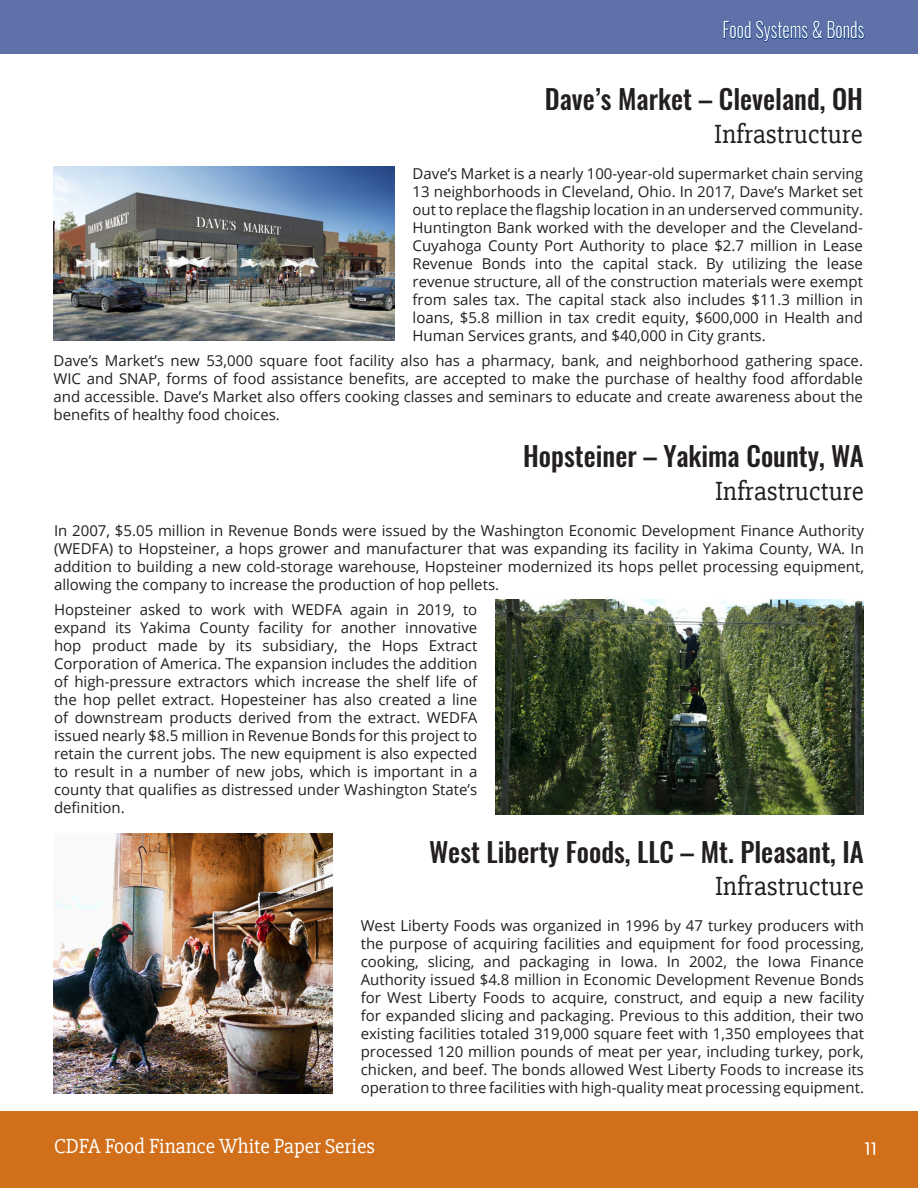
<style>
.page{position:relative;width:918px;height:1188px;background:#fff}
.page>*{position:absolute;margin:0;border:0;box-sizing:border-box;transform-origin:0 0}
.Case_Study_Subtitle{font:500 27px "Oswald";color:#231f20}
.Paragraph_Slabo_Head{font:27px "Slabo 27 px";color:#231f20}
.t1{font:22.5px "Slabo 27 px";color:#fff}
.t2{font:21px "Slabo 27 px";color:#fff}
.t3{font:300 21px "Oswald";color:#fff;scale:.87 1}
.t4{font:15px/18px "Open Sans";color:#231f20;text-align:justify}
</style>
<div class="page">
<div style="left:0;top:0;width:918px;height:54px;background:#6070a8"></div>
<svg style="left:723px;top:21px;width:142px;height:21px"></svg>
<div style="left:0;top:1112px;width:918px;height:76px;background:#d16f1a"></div>
<img style="left:54px;top:167px;width:341px;height:174px">
<img style="left:496px;top:600px;width:368px;height:215px">
<img style="left:54px;top:833px;width:279px;height:260px">
<h3 class="t3" style="left:723px;top:16px;width:165px">Food Systems &amp; Bonds</h3>
<p class="Case_Study_Subtitle" style="left:545px;top:81px;width:320px">Dave’s Market – Cleveland, OH</p>
<p class="Paragraph_Slabo_Head" style="left:714px;top:118px;width:150px">Infrastructure</p>
<p class="t4" style="left:413px;top:164px;width:452px">Dave’s Market is a nearly 100-year-old supermarket chain serving 13 neighborhoods in Cleveland, Ohio. In 2017, Dave’s Market set out to replace the flagship location in an underserved community.<br>Huntington Bank worked with the developer and the Cleveland-Cuyahoga County Port Authority to place $2.7 million in Lease Revenue Bonds into the capital stack. By utilizing the lease revenue structure, all of the construction materials were exempt from sales tax. The capital stack also includes $11.3 million in loans, $5.8 million in tax credit equity, $600,000 in Health and Human Services grants, and $40,000 in City grants.</p>
<p class="t4" style="left:54px;top:351px;width:811px">Dave’s Market’s new 53,000 square foot facility also has a pharmacy, bank, and neighborhood gathering space.<br>WIC and SNAP, forms of food assistance benefits, are accepted to make the purchase of healthy food affordable and accessible. Dave’s Market also offers cooking classes and seminars to educate and create awareness about the benefits of healthy food choices.</p>
<p class="Case_Study_Subtitle" style="left:523px;top:437px;width:342px">Hopsteiner – Yakima County, WA</p>
<p class="Paragraph_Slabo_Head" style="left:715px;top:475px;width:150px">Infrastructure</p>
<p class="t4" style="left:54px;top:521px;width:812px">In 2007, $5.05 million in Revenue Bonds were issued by the Washington Economic Development Finance Authority (WEDFA) to Hopsteiner, a hops grower and manufacturer that was expanding its facility in Yakima County, WA. In addition to building a new cold-storage warehouse, Hopsteiner modernized its hops pellet processing equipment, allowing the company to increase the production of hop pellets.</p>
<p class="t4" style="left:54px;top:600px;width:425px">Hopsteiner asked to work with WEDFA again in 2019, to expand its Yakima County facility for another innovative hop product made by its subsidiary, the Hops Extract Corporation of America. The expansion includes the addition of high-pressure extractors which increase the shelf life of the hop pellet extract. Hopesteiner has also created a line of downstream products derived from the extract. WEDFA issued nearly $8.5 million in Revenue Bonds for this project to retain the current jobs. The new equipment is also expected to result in a number of new jobs, which is important in a county that qualifies as distressed under Washington State’s definition.</p>
<p class="Case_Study_Subtitle" style="left:429px;top:833px;width:436px">West Liberty Foods, LLC – Mt. Pleasant, IA</p>
<p class="Paragraph_Slabo_Head" style="left:715px;top:870px;width:150px">Infrastructure</p>
<p class="t4" style="left:361px;top:916px;width:505px">West Liberty Foods was organized in 1996 by 47 turkey producers with the purpose of acquiring facilities and equipment for food processing, cooking, slicing, and packaging in Iowa. In 2002, the Iowa Finance Authority issued $4.8 million in Economic Development Revenue Bonds for West Liberty Foods to acquire, construct, and equip a new facility for expanded slicing and packaging. Previous to this addition, their two existing facilities totaled 319,000 square feet with 1,350 employees that processed 120 million pounds of meat per year, including turkey, pork, chicken, and beef. The bonds allowed West Liberty Foods to increase its operation to three facilities with high-quality meat processing equipment.</p>
<h3 class="t2" style="left:54px;top:1134px;width:323px">CDFA Food Finance White Paper Series</h3>
<h2 class="t1" style="left:864px;top:1134px;width:15px">11</h2>
</div>
